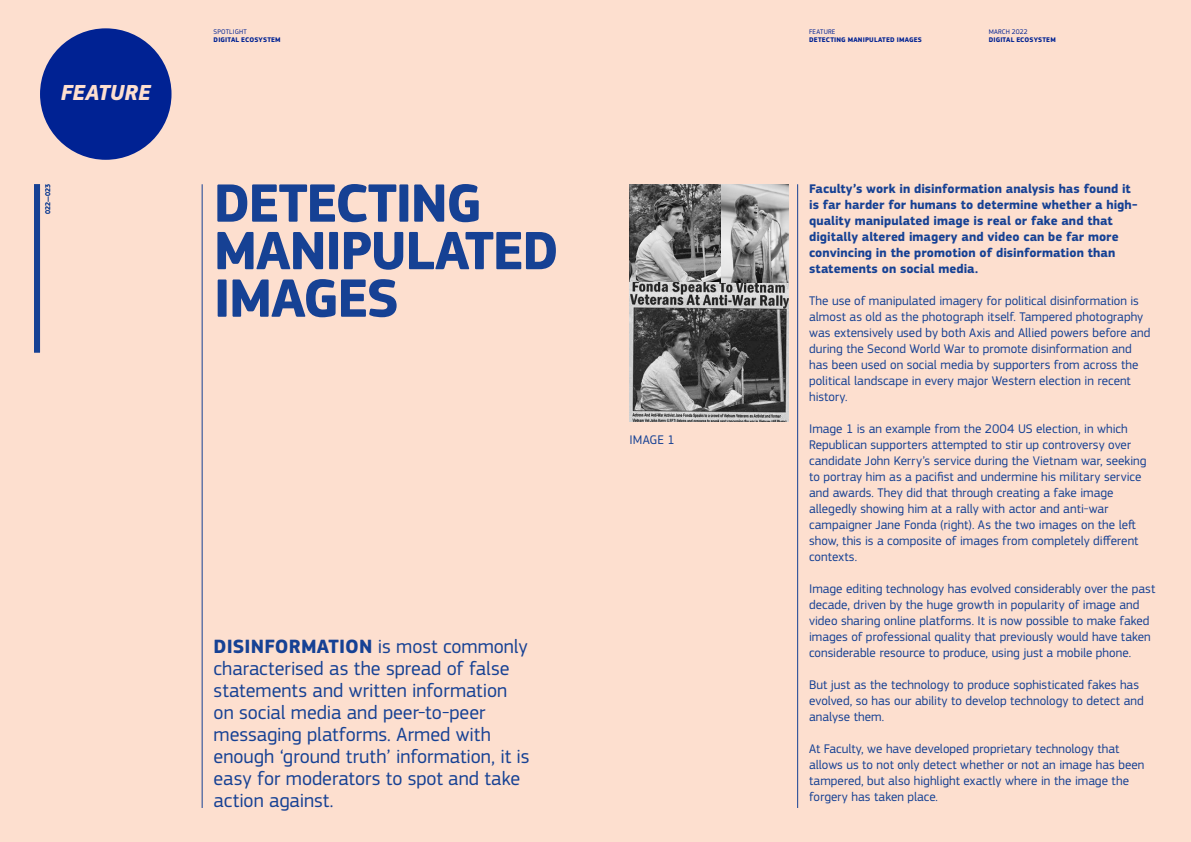
<style>
.page{position:relative;width:1191px;height:842px;background:#fddfcf}
.page>*{position:absolute;margin:0;border:0;box-sizing:border-box;transform-origin:0 0}
.t1{font:700 56px/47.5px "EC Square Sans Pro";letter-spacing:-.03em;color:#164194}
.t2{font:italic 700 22.6px "EC Square Sans Pro";color:#fddfcf}
.t3{font:20px/22px "EC Square Sans Pro";color:#164194}
.t4{font:13px/16px "EC Square Sans Pro";color:#164194}
.t5{font:700 13px/16px "EC Square Sans Pro";letter-spacing:.005em;color:#164194}
.t6{font:700 7px "EC Square Sans Pro";letter-spacing:.025em;color:#002293}
.t7{font:7px "EC Square Sans Pro";letter-spacing:.025em;color:#002293}
.t8{font:500 7px "EC Square Sans Pro";letter-spacing:-.005em;color:#164194}
.s1{font-weight:700}
</style>
<div class="page">
<hr style="left:202px;top:184px;width:1px;height:624px;background:#164194">
<hr style="left:797px;top:184px;width:1px;height:624px;background:#164194">
<div style="left:40px;top:28px;width:131px;height:132px;background:#002293;border-radius:50%"></div>
<div style="left:34px;top:184px;width:6px;height:168px;background:#164194"></div>
<img style="left:629px;top:184px;width:159px;height:238px">
<h2 class="t2" style="left:61px;top:79px;width:92px">FEATURE</h2>
<p class="t8" style="left:44px;top:214px;width:31px;rotate:-90deg">022—023</p>
<p class="t7" style="left:214px;top:27px;width:35px">SPOTLIGHT</p>
<p class="t6" style="left:214px;top:35px;width:69px">DIGITAL ECOSYSTEM</p>
<h1 class="t1" style="left:214px;top:181px;width:347px">DETECTING<br>MANIPULATED<br>IMAGES</h1>
<p class="t4" style="left:629px;top:432px;width:47px">IMAGE 1</p>
<p class="t3" style="left:214px;top:636px;width:317px"><span class="s1">DISINFORMATION</span> is most commonly characterised as the spread of false statements and written information on social media and peer-to-peer messaging platforms. Armed with enough ‘ground truth’ information, it is easy for moderators to spot and take action against.</p>
<p class="t7" style="left:809px;top:27px;width:28px">FEATURE</p>
<p class="t6" style="left:809px;top:35px;width:114px">DETECTING MANIPULATED IMAGES</p>
<p class="t7" style="left:988px;top:27px;width:40px">MARCH 2022</p>
<p class="t6" style="left:988px;top:35px;width:69px">DIGITAL ECOSYSTEM</p>
<p class="t5" style="left:809px;top:181px;width:330px">Faculty’s work in disinformation analysis has found it is far harder for humans to determine whether a high&shy;quality manipulated image is real or fake and that digitally altered imagery and video can be far more convincing in the promotion of disinformation than statements on social media.</p>
<p class="t4" style="left:809px;top:293px;width:343px">The use of manipulated imagery for political disinformation is almost as old as the photograph itself. Tampered photography was extensively used by both Axis and Allied powers before and during the Second World War to promote disinformation and has been used on social media by supporters from across the political landscape in every major Western election in recent history.</p>
<p class="t4" style="left:809px;top:421px;width:339px">Image 1 is an example from the 2004 US election, in which Republican supporters attempted to stir up controversy over candidate John Kerry’s service during the Vietnam war, seeking to portray him as a pacifist and undermine his military service and awards. They did that through creating a fake image allegedly showing him at a rally with actor and anti-war campaigner Jane Fonda (right). As the two images on the left show, this is a composite of images from completely different contexts.</p>
<p class="t4" style="left:809px;top:581px;width:347px">Image editing technology has evolved considerably over the past decade, driven by the huge growth in popularity of image and video sharing online platforms. It is now possible to make faked images of professional quality that previously would have taken considerable resource to produce, using just a mobile phone.</p>
<p class="t4" style="left:809px;top:677px;width:336px">But just as the technology to produce sophisticated fakes has evolved, so has our ability to develop technology to detect and analyse them.</p>
<p class="t4" style="left:809px;top:741px;width:337px">At Faculty, we have developed proprietary technology that allows us to not only detect whether or not an image has been tampered, but also highlight exactly where in the image the forgery has taken place.</p>
</div>
